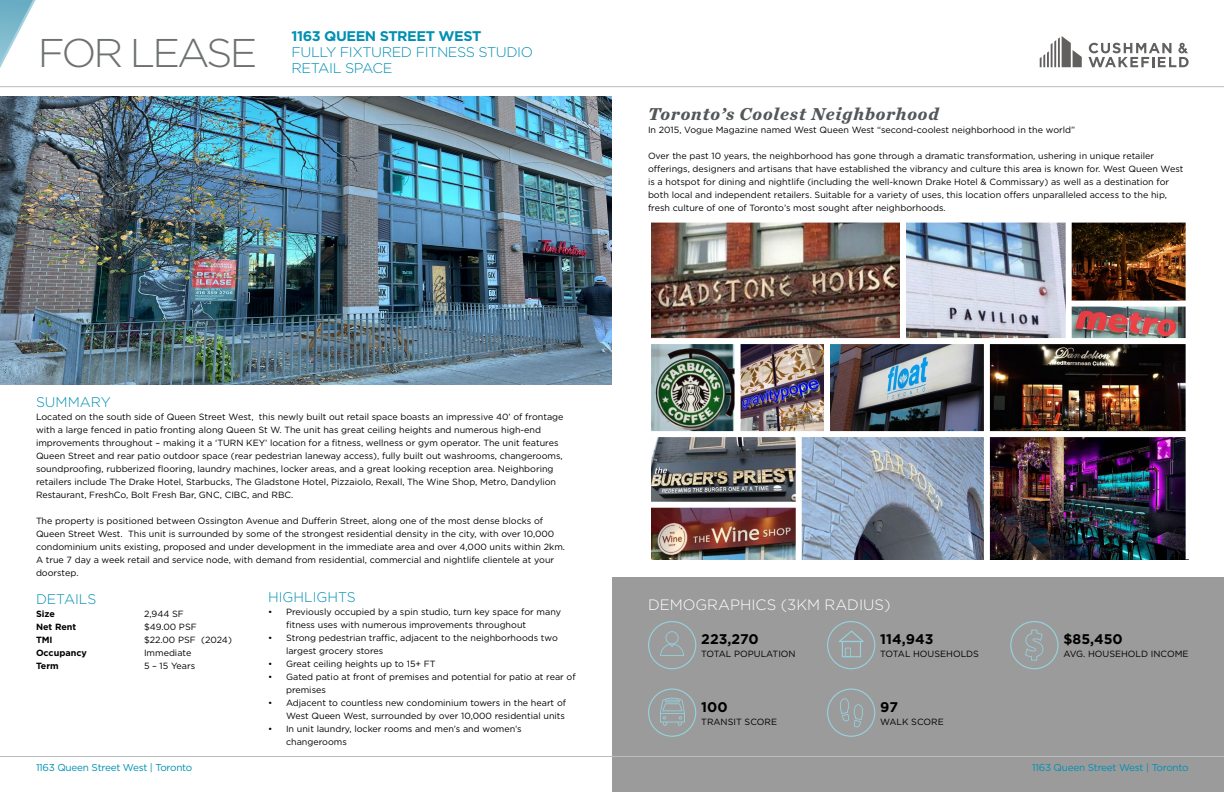
<style>
.page{position:relative;width:1224px;height:792px;background:#fff}
.page>*{position:absolute;margin:0;border:0;box-sizing:border-box;transform-origin:0 0}
.t1{font:300 40.1px "Gotham";letter-spacing:-.07em;color:#6e7171}
.t2{font:italic 700 18px "Chronicle Text G2";letter-spacing:.05em;color:#52575a}
.t3{font:300 15px "Gotham";color:#fff}
.t4{font:300 14px/16px "Gotham";letter-spacing:-.03em;color:#0090b3}
.t5{font:700 14px "Gotham";color:#000}
.t6{font:300 14px "Gotham";color:#0090b3}
.t7{font:700 14px "Gotham";letter-spacing:-.03em;color:#0090b3}
.t8{font:10px "Gotham";letter-spacing:-.025em;color:#0091b3}
.t9{font:9px/13px "Gotham";color:#000}
.t10{font:700 9px "Gotham";color:#000}
</style>
<div class="page">
<div style="left:612px;top:578px;width:612px;height:214px;background:#9b9b9c"></div>
<svg style="left:1040px;top:36px;width:42px;height:31px"></svg>
<svg style="left:1088px;top:43px;width:101px;height:24px"></svg>
<svg style="left:0;top:0;width:36px;height:68px"></svg>
<hr style="left:0;top:86px;width:1224px;height:1px;background:#babdbd">
<hr style="left:0;top:756px;width:1224px;height:1px;background:#babdbd">
<svg style="left:648px;top:689px;width:48px;height:48px"></svg>
<svg style="left:1010px;top:621px;width:49px;height:48px"></svg>
<svg style="left:648px;top:621px;width:48px;height:48px"></svg>
<svg style="left:827px;top:621px;width:48px;height:48px"></svg>
<svg style="left:827px;top:688px;width:48px;height:49px"></svg>
<img style="left:0;top:96px;width:612px;height:288px">
<img style="left:651px;top:223px;width:415px;height:115px">
<img style="left:1072px;top:307px;width:114px;height:31px">
<img style="left:1072px;top:223px;width:114px;height:78px">
<img style="left:830px;top:344px;width:356px;height:87px">
<img style="left:651px;top:437px;width:145px;height:65px">
<img style="left:802px;top:437px;width:182px;height:123px">
<img style="left:651px;top:344px;width:173px;height:87px">
<img style="left:651px;top:508px;width:145px;height:51px">
<img style="left:990px;top:437px;width:196px;height:122px">
<div style="left:735px;top:340px;width:6px;height:94px;background:#fff"></div>
<div style="left:900px;top:221px;width:6px;height:120px;background:#fff"></div>
<div style="left:984px;top:341px;width:6px;height:227px;background:#fff"></div>
<h3 class="t7" style="left:292px;top:27px;width:191px">1163 QUEEN STREET WEST</h3>
<h1 class="t1" style="left:38px;top:27px;width:221px">FOR LEASE</h1>
<h3 class="t4" style="left:292px;top:44px;width:243px">FULLY FIXTURED FITNESS STUDIO<br>RETAIL SPACE</h3>
<h2 class="t2" style="left:648px;top:100px;width:292px">Toronto’s Coolest Neighborhood</h2>
<p class="t9" style="left:648px;top:124px;width:429px">In 2015, Vogue Magazine named West Queen West “second-coolest neighborhood in the world”</p>
<p class="t9" style="left:648px;top:150px;width:537px">Over the past 10 years, the neighborhood has gone through a dramatic transformation, ushering in unique retailer offerings, designers and artisans that have established the vibrancy and culture this area is known for. West Queen West is a hotspot for dining and nightlife (including the well-known Drake Hotel &amp; Commissary) as well as a destination for both local and independent retailers. Suitable for a variety of uses, this location offers unparalleled access to the hip, fresh culture of one of Toronto’s most sought after neighborhoods.</p>
<h3 class="t6" style="left:36px;top:393px;width:76px">SUMMARY</h3>
<p class="t9" style="left:36px;top:410px;width:529px">Located on the south side of Queen Street West, this newly built out retail space boasts an impressive 40’ of frontage with a large fenced in patio fronting along Queen St W. The unit has great ceiling heights and numerous high-end improvements throughout – making it a ‘TURN KEY’ location for a fitness, wellness or gym operator. The unit features Queen Street and rear patio outdoor space (rear pedestrian laneway access), fully built out washrooms, changerooms, soundproofing, rubberized flooring, laundry machines, locker areas, and a great looking reception area. Neighboring retailers include The Drake Hotel, Starbucks, The Gladstone Hotel, Pizzaiolo, Rexall, The Wine Shop, Metro, Dandylion Restaurant, FreshCo, Bolt Fresh Bar, GNC, CIBC, and RBC.</p>
<p class="t9" style="left:36px;top:514px;width:531px">The property is positioned between Ossington Avenue and Dufferin Street, along one of the most dense blocks of Queen Street West. This unit is surrounded by some of the strongest residential density in the city, with over 10,000 condominium units existing, proposed and under development in the immediate area and over 4,000 units within 2km.<br>A true 7 day a week retail and service node, with demand from residential, commercial and nightlife clientele at your doorstep.</p>
<h3 class="t6" style="left:36px;top:590px;width:62px">DETAILS</h3>
<p class="t10" style="left:36px;top:608px;width:20px">Size</p>
<p class="t9" style="left:144px;top:607px;width:41px">2,944 SF</p>
<p class="t10" style="left:36px;top:621px;width:42px">Net Rent</p>
<p class="t9" style="left:144px;top:620px;width:54px">$49.00 PSF</p>
<p class="t10" style="left:36px;top:634px;width:18px">TMI</p>
<p class="t9" style="left:144px;top:633px;width:89px">$22.00 PSF (2024)</p>
<p class="t10" style="left:36px;top:647px;width:52px">Occupancy</p>
<p class="t9" style="left:144px;top:646px;width:49px">Immediate</p>
<p class="t10" style="left:36px;top:660px;width:24px">Term</p>
<p class="t9" style="left:144px;top:659px;width:53px">5 – 15 Years</p>
<h3 class="t6" style="left:268px;top:588px;width:89px">HIGHLIGHTS</h3>
<p class="t9" style="left:286px;top:605px;width:277px;text-indent:-18px">• Previously occupied by a spin studio, turn key space for many fitness uses with numerous improvements throughout</p>
<p class="t9" style="left:286px;top:631px;width:273px;text-indent:-18px">• Strong pedestrian traffic, adjacent to the neighborhoods two largest grocery stores</p>
<p class="t9" style="left:268px;top:657px;width:169px">• Great ceiling heights up to 15+ FT</p>
<p class="t9" style="left:286px;top:670px;width:291px;text-indent:-18px">• Gated patio at front of premises and potential for patio at rear of premises</p>
<p class="t9" style="left:268px;top:696px;width:300px;text-align:right">• Adjacent to countless new condominium towers in the heart of<br>West Queen West, surrounded by over 10,000 residential units</p>
<p class="t9" style="left:286px;top:722px;width:237px;text-indent:-18px">• In unit laundry, locker rooms and men’s and women’s changerooms</p>
<h3 class="t3" style="left:648px;top:595px;width:244px">DEMOGRAPHICS (3KM RADIUS)</h3>
<h3 class="t5" style="left:701px;top:630px;width:59px">223,270</h3>
<h3 class="t5" style="left:880px;top:630px;width:55px">114,943</h3>
<p class="t9" style="left:701px;top:647px;width:96px">TOTAL POPULATION</p>
<p class="t9" style="left:880px;top:647px;width:100px">TOTAL HOUSEHOLDS</p>
<h3 class="t5" style="left:701px;top:698px;width:28px">100</h3>
<h3 class="t5" style="left:880px;top:697px;width:19px">97</h3>
<p class="t9" style="left:701px;top:715px;width:77px">TRANSIT SCORE</p>
<p class="t9" style="left:880px;top:715px;width:65px">WALK SCORE</p>
<h3 class="t5" style="left:1063px;top:630px;width:61px">$85,450</h3>
<p class="t9" style="left:1063px;top:647px;width:127px">AVG. HOUSEHOLD INCOME</p>
<p class="t8" style="left:36px;top:761px;width:158px">1163 Queen Street West | Toronto</p>
<p class="t8" style="left:1032px;top:761px;width:158px">1163 Queen Street West | Toronto</p>
</div>
